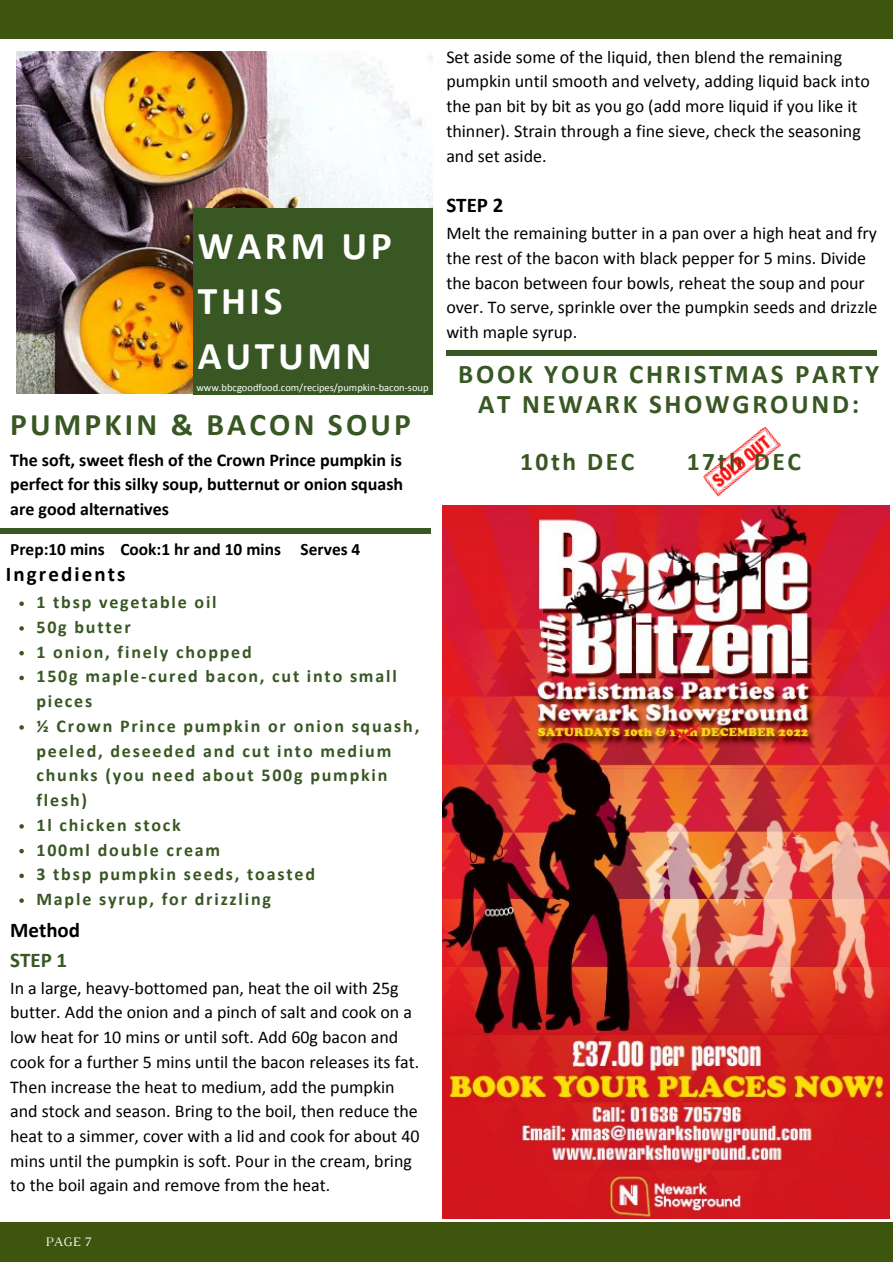
<style>
.page{position:relative;width:893px;height:1264px;background:#fff}
.page>*{position:absolute;margin:0;border:0;box-sizing:border-box;transform-origin:0 0}
.t1{font:700 39.6px/55.1px "Calibri";letter-spacing:.09em;color:#fff}
.t2{font:700 31.5px "Calibri";letter-spacing:.1em;color:#385723}
.t3{font:700 27px/29.2px "Calibri";letter-spacing:.1em;color:#385723;text-align:center}
.t4{font:700 25.5px "Calibri";letter-spacing:.1em;color:#385723}
.t5{font:700 21px "Calibri";letter-spacing:.1em;color:#000}
.t6{font:700 21px "Calibri";color:#385723}
.t7{font:18px/24.8px "Calibri";color:#000}
.t8{font:700 18px/24.8px "Calibri";letter-spacing:.1em;color:#385723}
.t9{font:700 18px/24.8px "Calibri";color:#000;text-align:justify}
.t10{font:700 17.4px "Calibri";color:#000}
.t11{font:13.2px "Luthier";color:#f5f3f5}
.t12{font:10.5px "Calibri";color:#fff}
</style>
<div class="page">
<div style="left:0;top:1222px;width:892px;height:40px;background:#3d550c"></div>
<div style="left:0;top:0;width:892px;height:39px;background:#3d550c"></div>
<img style="left:16px;top:52px;width:416px;height:341px">
<div style="left:193px;top:208px;width:239px;height:187px;background:#385723"></div>
<div style="left:446px;top:350px;width:431px;height:6px;background:#385723"></div>
<img style="left:442px;top:505px;width:447px;height:713px">
<div style="left:0;top:528px;width:431px;height:5px;background:#385723"></div>
<img style="left:703px;top:426px;width:78px;height:71px">
<svg style="left:665px;top:723px;width:37px;height:28px"></svg>
<svg style="left:19px;top:601px;width:5px;height:5px"></svg>
<svg style="left:19px;top:626px;width:5px;height:4px"></svg>
<svg style="left:19px;top:651px;width:5px;height:4px"></svg>
<svg style="left:19px;top:675px;width:5px;height:5px"></svg>
<svg style="left:19px;top:725px;width:5px;height:4px"></svg>
<svg style="left:19px;top:824px;width:5px;height:4px"></svg>
<svg style="left:19px;top:848px;width:5px;height:5px"></svg>
<svg style="left:19px;top:873px;width:5px;height:5px"></svg>
<svg style="left:19px;top:898px;width:5px;height:4px"></svg>
<h1 class="t1" style="left:198px;top:222px;width:195px">WARM UP<br>THIS<br>AUTUMN</h1>
<p class="t12" style="left:196px;top:383px;width:234px">www.bbcgoodfood.com/recipes/pumpkin-bacon-soup</p>
<h2 class="t2" style="left:10px;top:411px;width:402px">PUMPKIN &amp; BACON SOUP</h2>
<p class="t9" style="left:10px;top:448px;width:394px">The soft, sweet flesh of the Crown Prince pumpkin is perfect for this silky soup, butternut or onion squash are good alternatives</p>
<p class="t10" style="left:10px;top:542px;width:351px">Prep:10 mins Cook:1 hr and 10 mins Serves 4</p>
<p class="t5" style="left:6px;top:565px;width:121px">Ingredients</p>
<p class="t8" style="left:36px;top:591px;width:384px">1 tbsp vegetable oil<br>50g butter<br>1 onion, finely chopped<br>150g maple-cured bacon, cut into small pieces<br>½ Crown Prince pumpkin or onion squash, peeled, deseeded and cut into medium chunks (you need about 500g pumpkin flesh)<br>1l chicken stock<br>100ml double cream<br>3 tbsp pumpkin seeds, toasted<br>Maple syrup, for drizzling</p>
<p class="t5" style="left:10px;top:921px;width:71px">Method</p>
<p class="t6" style="left:10px;top:950px;width:59px">STEP 1</p>
<p class="t7" style="left:10px;top:976px;width:411px">In a large, heavy-bottomed pan, heat the oil with 25g butter. Add the onion and a pinch of salt and cook on a low heat for 10 mins or until soft. Add 60g bacon and cook for a further 5 mins until the bacon releases its fat.<br>Then increase the heat to medium, add the pumpkin and stock and season. Bring to the boil, then reduce the heat to a simmer, cover with a lid and cook for about 40 mins until the pumpkin is soft. Pour in the cream, bring to the boil again and remove from the heat.</p>
<p class="t11" style="left:46px;top:1237px;width:48px">PAGE 7</p>
<p class="t7" style="left:446px;top:46px;width:425px">Set aside some of the liquid, then blend the remaining pumpkin until smooth and velvety, adding liquid back into the pan bit by bit as you go (add more liquid if you like it thinner). Strain through a fine sieve, check the seasoning and set aside.</p>
<p class="t5" style="left:446px;top:196px;width:59px">STEP 2</p>
<p class="t7" style="left:446px;top:222px;width:432px">Melt the remaining butter in a pan over a high heat and fry the rest of the bacon with black pepper for 5 mins. Divide the bacon between four bowls, reheat the soup and pour over. To serve, sprinkle over the pumpkin seeds and drizzle with maple syrup.</p>
<h3 class="t3" style="left:458px;top:362px;width:422px">BOOK YOUR CHRISTMAS PARTY<br>AT NEWARK SHOWGROUND:</h3>
<h3 class="t4" style="left:520px;top:451px;width:116px">10th DEC</h3>
<h3 class="t4" style="left:686px;top:451px;width:116px">17th DEC</h3>
</div>
